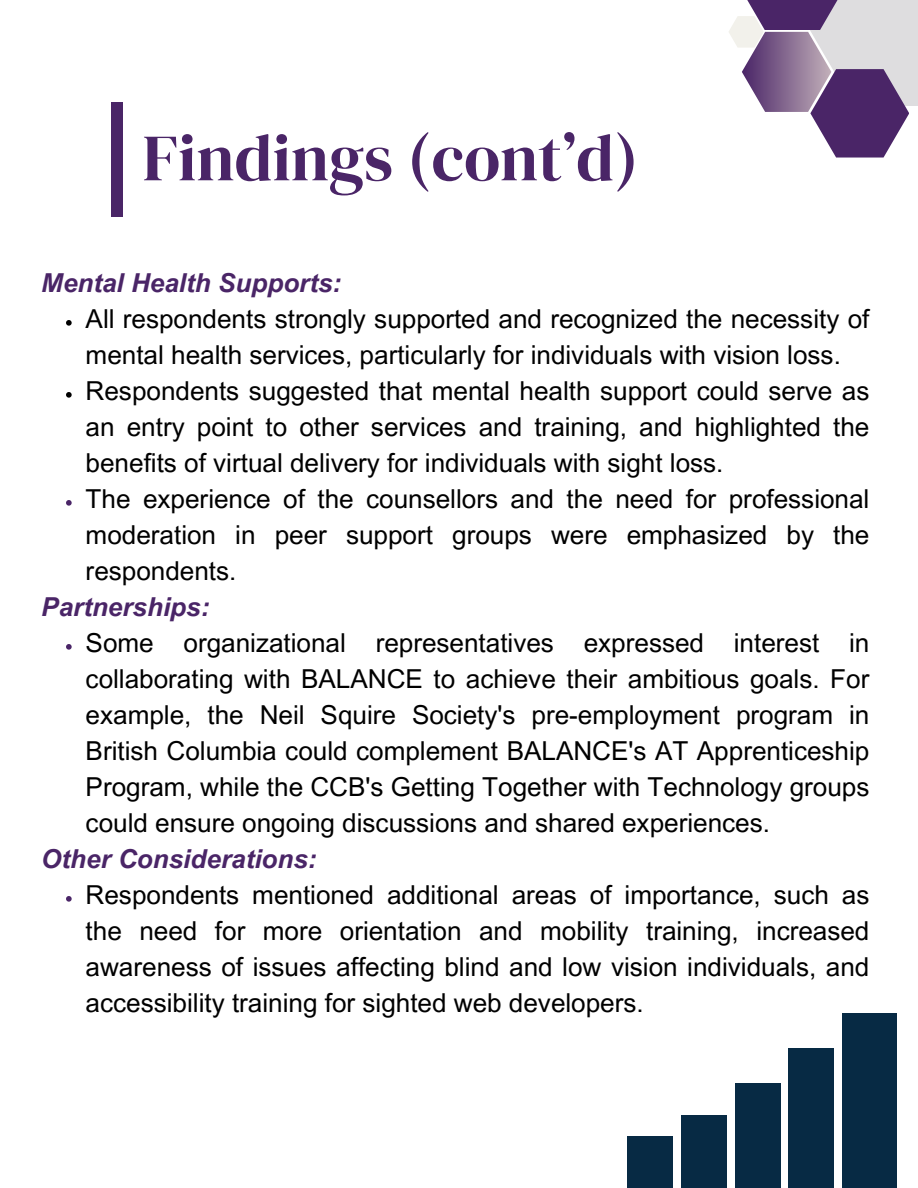
<style>
.page{position:relative;width:918px;height:1188px;background:#fff}
.page>*{position:absolute;margin:0;border:0;box-sizing:border-box;transform-origin:0 0}
.t1{font:66px "DM Serif Display";color:#4a2567}
.t2{font:26.1px/36px "Arial MT Pro";color:#000;text-align:justify}
.t3{font:italic 700 26.1px "Arial MT Pro";color:#4a2567}
</style>
<div class="page">
<div style="left:112px;top:103px;width:11px;height:114px;background:#4a2567"></div>
<svg style="left:66px;top:320px;width:6px;height:6px"></svg>
<svg style="left:66px;top:392px;width:6px;height:6px"></svg>
<svg style="left:66px;top:500px;width:6px;height:6px"></svg>
<svg style="left:66px;top:644px;width:6px;height:6px"></svg>
<svg style="left:66px;top:896px;width:6px;height:6px"></svg>
<div style="left:792px;top:0;width:126px;height:106px;background:#dedddf"></div>
<svg style="left:729px;top:16px;width:180px;height:142px"></svg>
<svg style="left:739px;top:0;width:107px;height:30px;fill:#4a2567"></svg>
<div style="left:682px;top:1115px;width:45px;height:73px;background:#072a44"></div>
<div style="left:628px;top:1136px;width:45px;height:52px;background:#072a44"></div>
<div style="left:735px;top:1083px;width:45px;height:105px;background:#072a44"></div>
<div style="left:789px;top:1048px;width:45px;height:140px;background:#072a44"></div>
<div style="left:842px;top:1013px;width:55px;height:175px;background:#072a44"></div>
<p class="t1" style="left:143px;top:112px;width:497px">Findings (cont’d)</p>
<p class="t3" style="left:41px;top:273px;width:302px">Mental Health Supports:</p>
<p class="t2" style="left:86px;top:304px;width:785px">All respondents strongly supported and recognized the necessity of mental health services, particularly for individuals with vision loss.</p>
<p class="t2" style="left:86px;top:376px;width:785px">Respondents suggested that mental health support could serve as an entry point to other services and training, and highlighted the benefits of virtual delivery for individuals with sight loss.</p>
<p class="t2" style="left:86px;top:484px;width:785px">The experience of the counsellors and the need for professional moderation in peer support groups were emphasized by the respondents.</p>
<p class="t3" style="left:41px;top:597px;width:170px">Partnerships:</p>
<p class="t2" style="left:86px;top:628px;width:785px">Some organizational representatives expressed interest in collaborating with BALANCE to achieve their ambitious goals. For example, the Neil Squire Society's pre-employment program in British Columbia could complement BALANCE's AT Apprenticeship Program, while the CCB's Getting Together with Technology groups could ensure ongoing discussions and shared experiences.</p>
<p class="t3" style="left:41px;top:849px;width:277px">Other Considerations:</p>
<p class="t2" style="left:86px;top:880px;width:785px">Respondents mentioned additional areas of importance, such as the need for more orientation and mobility training, increased awareness of issues affecting blind and low vision individuals, and accessibility training for sighted web developers.</p>
</div>
